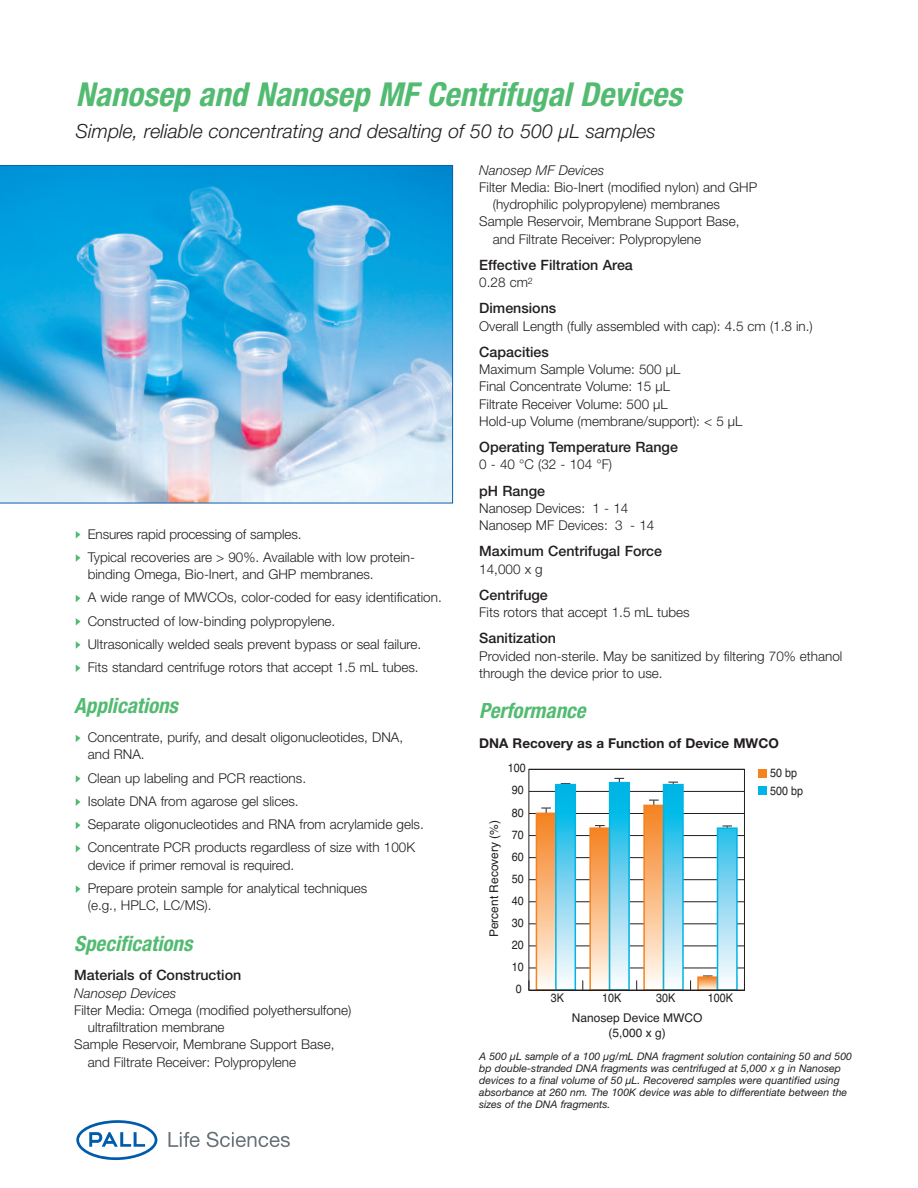
<style>
.page{position:relative;width:918px;height:1188px;background:#fff}
.page>*{position:absolute;margin:0;border:0;box-sizing:border-box;transform-origin:0 0}
.t1{font:italic 700 condensed 33px "Helvetica Neue";color:#53bb71}
.t2{font:italic 700 condensed 21px "Helvetica Neue";color:#53bb71}
.t3{font:italic 300 19.5px "Helvetica Neue";color:#231f20}
.t4{font:500 14.25px "Helvetica Neue";color:#231f20}
.t5{font:300 13.5px/23.2px "Helvetica Neue";color:#231f20}
.t6{font:700 13.5px "Helvetica Neue";color:#231f20}
.t7{font:italic 300 13.5px "Helvetica Neue";color:#231f20}
.t8{font:12px/14.4px "Helvetica";color:#231f20;text-align:center}
.t9{font:12px/22px "Helvetica";color:#231f20;text-align:justify;scale:.9 1}
.t10{font:italic 10.5px/12px "Helvetica Neue";color:#231f20}
</style>
<div class="page">
<svg style="left:76px;top:845px;width:4px;height:7px"></svg>
<svg style="left:76px;top:822px;width:4px;height:7px"></svg>
<svg style="left:76px;top:798px;width:4px;height:8px"></svg>
<svg style="left:76px;top:775px;width:4px;height:8px"></svg>
<svg style="left:76px;top:735px;width:4px;height:7px"></svg>
<svg style="left:76px;top:665px;width:4px;height:7px"></svg>
<svg style="left:76px;top:641px;width:4px;height:8px"></svg>
<svg style="left:76px;top:618px;width:4px;height:8px"></svg>
<svg style="left:76px;top:595px;width:4px;height:7px"></svg>
<svg style="left:76px;top:554px;width:4px;height:8px"></svg>
<svg style="left:76px;top:531px;width:4px;height:8px"></svg>
<svg style="left:76px;top:885px;width:4px;height:8px"></svg>
<svg style="left:76px;top:1120px;width:81px;height:40px"></svg>
<svg style="left:168px;top:1132px;width:32px;height:15px"></svg>
<svg style="left:207px;top:1132px;width:83px;height:15px"></svg>
<svg style="left:0;top:165px;width:453px;height:338px;background:#67b9e2"></svg>
<hr style="left:546px;top:808px;width:1px;height:68px;background:#231f20">
<hr style="left:599px;top:826px;width:1px;height:67px;background:#231f20">
<hr style="left:619px;top:779px;width:1px;height:67px;background:#231f20">
<hr style="left:653px;top:800px;width:1px;height:68px;background:#231f20">
<hr style="left:673px;top:782px;width:1px;height:68px;background:#231f20">
<hr style="left:727px;top:826px;width:1px;height:68px;background:#231f20">
<hr style="left:529px;top:791px;width:215px;height:1px;background:#231f20">
<hr style="left:529px;top:813px;width:215px;height:1px;background:#231f20">
<hr style="left:529px;top:835px;width:215px;height:1px;background:#231f20">
<hr style="left:529px;top:857px;width:215px;height:1px;background:#231f20">
<hr style="left:529px;top:879px;width:215px;height:1px;background:#231f20">
<hr style="left:529px;top:901px;width:215px;height:1px;background:#231f20">
<hr style="left:529px;top:923px;width:215px;height:1px;background:#231f20">
<hr style="left:529px;top:946px;width:215px;height:1px;background:#231f20">
<hr style="left:529px;top:968px;width:215px;height:1px;background:#231f20">
<div style="left:758px;top:787px;width:9px;height:8px;background:#00b4e5"></div>
<div style="left:758px;top:769px;width:9px;height:9px;background:#f58220"></div>
<div style="left:536px;top:813px;width:20px;height:177px;background:linear-gradient(to bottom,#f57f1c,#fffaf4)"></div>
<div style="left:536px;top:813px;width:21px;height:178px;border:2px solid #f58220"></div>
<svg style="left:558px;top:787px;width:15px;height:195px;background:#75d4f0"></svg>
<div style="left:555px;top:784px;width:21px;height:207px;border:2px solid #00b4e5"></div>
<div style="left:590px;top:828px;width:20px;height:162px;background:linear-gradient(to bottom,#f5801d,#fffaf4)"></div>
<div style="left:589px;top:827px;width:21px;height:164px;border:2px solid #f58220"></div>
<svg style="left:612px;top:785px;width:15px;height:197px;background:#74d4f0"></svg>
<div style="left:609px;top:782px;width:21px;height:209px;border:2px solid #00b4e5"></div>
<div style="left:644px;top:805px;width:20px;height:185px;background:linear-gradient(to bottom,#f5801d,#fffbf6)"></div>
<div style="left:643px;top:805px;width:21px;height:186px;border:2px solid #f58220"></div>
<svg style="left:666px;top:787px;width:15px;height:195px;background:#75d4f0"></svg>
<div style="left:663px;top:784px;width:21px;height:207px;border:2px solid #00b4e5"></div>
<svg style="left:700px;top:979px;width:15px;height:9px"></svg>
<div style="left:697px;top:976px;width:21px;height:15px;border:2px solid #f58220"></div>
<div style="left:718px;top:828px;width:19px;height:162px;background:linear-gradient(to bottom,#2ebee9,#fffcfe)"></div>
<div style="left:717px;top:827px;width:21px;height:164px;border:2px solid #00b4e5"></div>
<div style="left:529px;top:769px;width:216px;height:222px;border:1px solid #231f20"></div>
<h1 class="t1" style="left:76px;top:83px;width:607px">Nanosep and Nanosep MF Centrifugal Devices</h1>
<h3 class="t3" style="left:76px;top:124px;width:581px">Simple, reliable concentrating and desalting of 50 to 500 µL samples</h3>
<p class="t5" style="left:88px;top:523px;width:329px">Ensures rapid processing of samples.<br>Typical recoveries are &gt; 90%. Available with low protein-</p>
<p class="t5" style="left:88px;top:564px;width:356px">binding Omega, Bio-Inert, and GHP membranes.<br>A wide range of MWCOs, color-coded for easy identification.<br>Constructed of low-binding polypropylene.<br>Ultrasonically welded seals prevent bypass or seal failure.<br>Fits standard centrifuge rotors that accept 1.5 mL tubes.</p>
<h2 class="t2" style="left:74px;top:698px;width:105px">Applications</h2>
<p class="t5" style="left:88px;top:730px;width:317px;line-height:17.2px">Concentrate, purify, and desalt oligonucleotides, DNA, and RNA.</p>
<p class="t5" style="left:88px;top:768px;width:338px">Clean up labeling and PCR reactions.<br>Isolate DNA from agarose gel slices.<br>Separate oligonucleotides and RNA from acrylamide gels.<br>Concentrate PCR products regardless of size with 100K</p>
<p class="t5" style="left:88px;top:855px;width:281px">device if primer removal is required.<br>Prepare protein sample for analytical techniques</p>
<p class="t5" style="left:88px;top:895px;width:125px">(e.g., HPLC, LC/MS).</p>
<h2 class="t2" style="left:74px;top:936px;width:120px">Specifications</h2>
<p class="t4" style="left:74px;top:970px;width:169px">Materials of Construction</p>
<p class="t7" style="left:74px;top:988px;width:104px">Nanosep Devices</p>
<p class="t5" style="left:74px;top:1000px;width:279px">Filter Media: Omega (modified polyethersulfone)</p>
<p class="t5" style="left:88px;top:1017px;width:138px">ultrafiltration membrane</p>
<p class="t5" style="left:74px;top:1034px;width:262px">Sample Reservoir, Membrane Support Base,</p>
<p class="t5" style="left:88px;top:1051px;width:210px">and Filtrate Receiver: Polypropylene</p>
<p class="t7" style="left:479px;top:165px;width:126px">Nanosep MF Devices</p>
<p class="t5" style="left:479px;top:177px;width:279px">Filter Media: Bio-Inert (modified nylon) and GHP</p>
<p class="t5" style="left:493px;top:194px;width:229px">(hydrophilic polypropylene) membranes</p>
<p class="t5" style="left:479px;top:211px;width:262px">Sample Reservoir, Membrane Support Base,</p>
<p class="t5" style="left:493px;top:229px;width:210px">and Filtrate Receiver: Polypropylene</p>
<p class="t4" style="left:479px;top:260px;width:155px">Effective Filtration Area</p>
<p class="t5" style="left:479px;top:272px;width:55px">0.28 cm<sup>2</sup></p>
<p class="t4" style="left:479px;top:303px;width:79px">Dimensions</p>
<p class="t5" style="left:479px;top:316px;width:335px">Overall Length (fully assembled with cap): 4.5 cm (1.8 in.)</p>
<p class="t4" style="left:479px;top:347px;width:71px">Capacities</p>
<p class="t5" style="left:479px;top:362px;width:265px;line-height:17.2px">Maximum Sample Volume: 500 µL<br>Final Concentrate Volume: 15 µL<br>Filtrate Receiver Volume: 500 µL<br>Hold-up Volume (membrane/support): &lt; 5 µL</p>
<p class="t4" style="left:479px;top:442px;width:200px">Operating Temperature Range</p>
<p class="t5" style="left:479px;top:454px;width:134px">0 - 40 °C (32 - 104 °F)</p>
<p class="t4" style="left:479px;top:485px;width:67px">pH Range</p>
<p class="t5" style="left:479px;top:501px;width:177px;line-height:17.2px">Nanosep Devices: 1 - 14<br>Nanosep MF Devices: 3 - 14</p>
<p class="t4" style="left:479px;top:546px;width:184px">Maximum Centrifugal Force</p>
<p class="t5" style="left:479px;top:559px;width:65px">14,000 x g</p>
<p class="t4" style="left:479px;top:590px;width:70px">Centrifuge</p>
<p class="t5" style="left:479px;top:602px;width:212px">Fits rotors that accept 1.5 mL tubes</p>
<p class="t4" style="left:479px;top:633px;width:78px">Sanitization</p>
<p class="t5" style="left:479px;top:649px;width:365px;line-height:17.2px">Provided non-sterile. May be sanitized by filtering 70% ethanol through the device prior to use.</p>
<h2 class="t2" style="left:479px;top:703px;width:108px">Performance</h2>
<p class="t6" style="left:479px;top:738px;width:301px">DNA Recovery as a Function of Device MWCO</p>
<p class="t8" style="left:486px;top:937px;width:119px;rotate:-90deg">Percent Recovery (%)</p>
<p class="t9" style="left:508px;top:757px;width:22px">100</p>
<p class="t9" style="left:770px;top:761px;width:32px">50 bp</p>
<p class="t9" style="left:512px;top:779px;width:15px">90<br>80<br>70<br>60<br>50<br>40<br>30<br>20<br>10</p>
<p class="t9" style="left:770px;top:780px;width:38px">500 bp</p>
<p class="t9" style="left:551px;top:987px;width:16px">3K</p>
<p class="t9" style="left:602px;top:987px;width:23px">10K</p>
<p class="t9" style="left:656px;top:987px;width:23px">30K</p>
<p class="t9" style="left:708px;top:987px;width:30px">100K</p>
<p class="t9" style="left:516px;top:978px;width:8px">0</p>
<p class="t8" style="left:572px;top:1010px;width:132px">Nanosep Device MWCO (5,000 x g)</p>
<p class="t10" style="left:479px;top:1051px;width:374px">A 500 µL sample of a 100 µg/mL DNA fragment solution containing 50 and 500 bp double-stranded DNA fragments was centrifuged at 5,000 x g in Nanosep devices to a final volume of 50 µL. Recovered samples were quantified using absorbance at 260 nm. The 100K device was able to differentiate between the sizes of the DNA fragments.</p>
</div>
